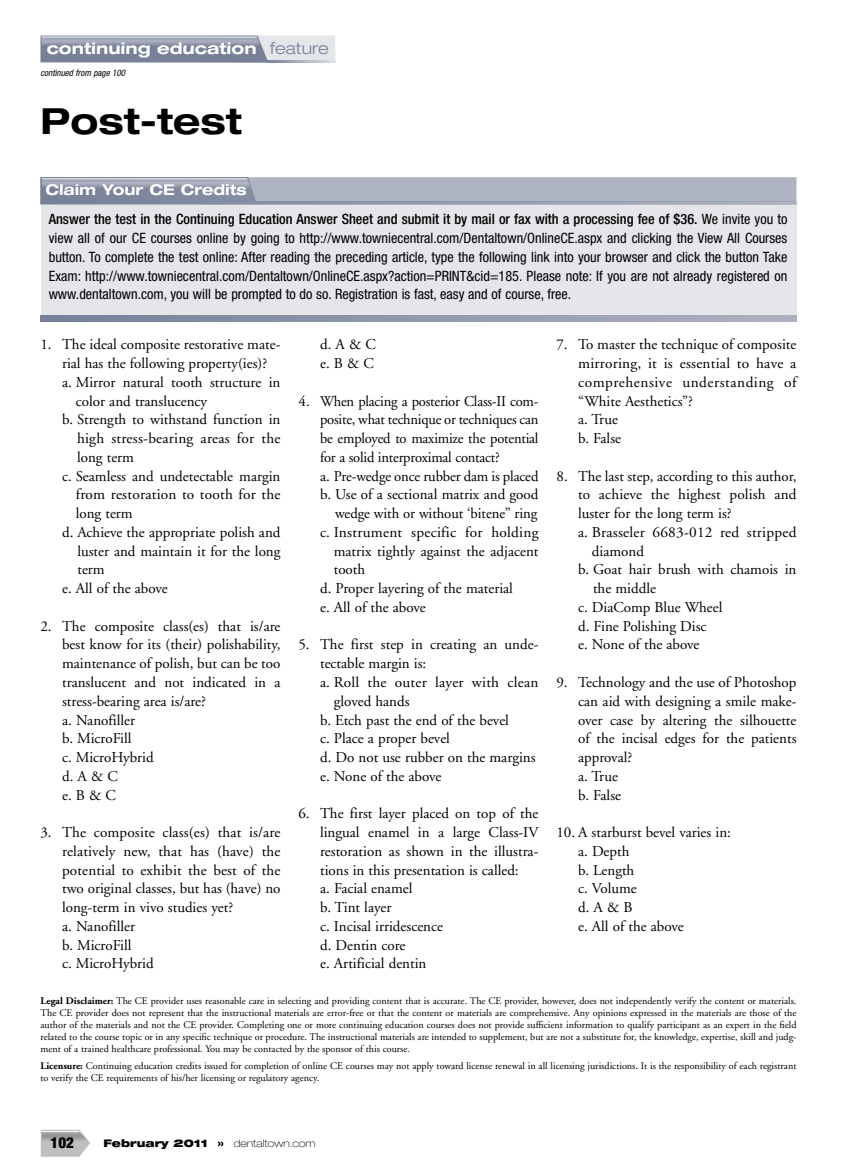
<style>
.page{position:relative;width:864px;height:1175px;background:#fff}
.page>*{position:absolute;margin:0;border:0;box-sizing:border-box;transform-origin:0 0}
.t1{font:700 expanded 36px "Helvetica Neue";color:#000}
.t2{font:700 expanded 16.5px "Helvetica Neue";color:#fff}
.t3{font:15px/18.8px "Adobe Garamond";color:#000}
.t4{font:700 expanded 15px "Helvetica Neue";color:#fff}
.t5{font:900 condensed 15px "Helvetica Neue";color:#000}
.t6{font:condensed 14.25px/18.8px "Helvetica Neue";color:#000;text-align:justify}
.t7{font:100 expanded 10.5px "Helvetica Neue";color:#000}
.t8{font:10.2px/12px "Adobe Garamond";color:#000;text-align:justify}
.t9{font:italic condensed 9px "Helvetica Neue";color:#000}
.s1{font-weight:300;color:#778097}
.s2{font-weight:500}
.s3{font-weight:700}
.s4{font-weight:900}
</style>
<div class="page">
<svg style="left:41px;top:1129px;width:49px;height:27px"></svg>
<svg style="left:40px;top:35px;width:295px;height:28px;background:#a2a9b8"></svg>
<img style="left:41px;top:36px;width:220px;height:11px">
<img style="left:47px;top:42px;width:174px;height:5px">
<svg style="left:267px;top:60px;width:68px;height:3px"></svg>
<img style="left:42px;top:1131px;width:46px;height:11px">
<hr style="left:42px;top:37px;width:215px;height:1px;background:#fff">
<hr style="left:41px;top:1131px;width:38px;height:1px;background:#fff">
<div style="left:41px;top:203px;width:755px;height:118px;background:#e4e6ea"></div>
<svg style="left:41px;top:177px;width:755px;height:27px;background:#a3a9b9"></svg>
<svg style="left:40px;top:316px;width:756px;height:5px;background:#9198ab"></svg>
<img style="left:42px;top:178px;width:209px;height:11px">
<img style="left:46px;top:184px;width:198px;height:5px">
<hr style="left:42px;top:179px;width:205px;height:1px;background:#fff">
<p class="t2" style="left:47px;top:42px;width:284px">continuing education <span class="s1">feature</span></p>
<p class="t9" style="left:40px;top:69px;width:88px">continued from page 100</p>
<h1 class="t1" style="left:40px;top:108px;width:203px">Post-test</h1>
<p class="t4" style="left:46px;top:184px;width:203px">Claim Your CE Credits</p>
<p class="t6" style="left:49px;top:211px;width:740px"><span class="s2">Answer the test in the Continuing Education Answer Sheet and submit it by mail or fax with a processing fee of $36.</span> We invite you to view all of our CE courses online by going to http://www.towniecentral.com/Dentaltown/OnlineCE.aspx and clicking the View All Courses button. To complete the test online: After reading the preceding article, type the following link into your browser and click the button Take Exam: http://www.towniecentral.com/Dentaltown/OnlineCE.aspx?action=PRINT&amp;cid=185. Please note: If you are not already registered on www.dentaltown.com, you will be prompted to do so. Registration is fast, easy and of course, free.</p>
<p class="t3" style="left:40px;top:336px;width:242px">1. The ideal composite restorative mate-</p>
<p class="t3" style="left:62px;top:355px;width:207px">rial has the following property(ies)?</p>
<p class="t3" style="left:62px;top:374px;width:220px">a. Mirror natural tooth structure in</p>
<p class="t3" style="left:76px;top:393px;width:133px">color and translucency</p>
<p class="t3" style="left:62px;top:411px;width:220px">b. Strength to withstand function in</p>
<p class="t3" style="left:77px;top:430px;width:205px">high stress-bearing areas for the</p>
<p class="t3" style="left:77px;top:449px;width:59px">long term</p>
<p class="t3" style="left:62px;top:468px;width:220px">c. Seamless and undetectable margin</p>
<p class="t3" style="left:76px;top:486px;width:206px">from restoration to tooth for the</p>
<p class="t3" style="left:76px;top:505px;width:58px">long term</p>
<p class="t3" style="left:62px;top:524px;width:220px">d. Achieve the appropriate polish and</p>
<p class="t3" style="left:77px;top:543px;width:205px">luster and maintain it for the long</p>
<p class="t3" style="left:77px;top:561px;width:29px">term</p>
<p class="t3" style="left:62px;top:580px;width:107px">e. All of the above</p>
<p class="t3" style="left:62px;top:618px;width:220px;text-indent:-22px">2. The composite class(es) that is/are best know for its (their) polishability, maintenance of polish, but can be too translucent and not indicated in a stress-bearing area is/are?<br>a. Nanofiller<br>b. MicroFill<br>c. MicroHybrid<br>d. A &amp; C<br>e. B &amp; C</p>
<p class="t3" style="left:62px;top:824px;width:220px;text-indent:-22px">3. The composite class(es) that is/are relatively new, that has (have) the potential to exhibit the best of the two original classes, but has (have) no long-term in vivo studies yet?<br>a. Nanofiller<br>b. MicroFill<br>c. MicroHybrid</p>
<p class="t3" style="left:320px;top:336px;width:57px">d. A &amp; C e. B &amp; C</p>
<p class="t3" style="left:299px;top:393px;width:242px">4. When placing a posterior Class-II com-</p>
<p class="t3" style="left:320px;top:411px;width:220px">posite, what technique or techniques can</p>
<p class="t3" style="left:320px;top:430px;width:220px">be employed to maximize the potential</p>
<p class="t3" style="left:320px;top:449px;width:181px">for a solid interproximal contact?</p>
<p class="t3" style="left:320px;top:468px;width:220px">a. Pre-wedge once rubber dam is placed</p>
<p class="t3" style="left:320px;top:486px;width:220px">b. Use of a sectional matrix and good</p>
<p class="t3" style="left:335px;top:505px;width:204px">wedge with or without ‘bitene” ring</p>
<p class="t3" style="left:320px;top:524px;width:220px">c. Instrument specific for holding</p>
<p class="t3" style="left:334px;top:543px;width:206px">matrix tightly against the adjacent</p>
<p class="t3" style="left:334px;top:561px;width:33px">tooth</p>
<p class="t3" style="left:320px;top:580px;width:194px">d. Proper layering of the material</p>
<p class="t3" style="left:320px;top:599px;width:107px">e. All of the above</p>
<p class="t3" style="left:298px;top:636px;width:242px">5. The first step in creating an unde-</p>
<p class="t3" style="left:320px;top:655px;width:108px">tectable margin is:</p>
<p class="t3" style="left:320px;top:674px;width:220px">a. Roll the outer layer with clean</p>
<p class="t3" style="left:334px;top:693px;width:77px">gloved hands</p>
<p class="t3" style="left:320px;top:711px;width:190px">b. Etch past the end of the bevel</p>
<p class="t3" style="left:320px;top:730px;width:131px">c. Place a proper bevel</p>
<p class="t3" style="left:320px;top:749px;width:217px">d. Do not use rubber on the margins</p>
<p class="t3" style="left:320px;top:768px;width:123px">e. None of the above</p>
<p class="t3" style="left:320px;top:805px;width:220px;text-indent:-22px">6. The first layer placed on top of the lingual enamel in a large Class-IV restoration as shown in the illustra&shy;tions in this presentation is called:<br>a. Facial enamel<br>b. Tint layer<br>c. Incisal irridescence<br>d. Dentin core<br>e. Artificial dentin</p>
<p class="t3" style="left:578px;top:336px;width:220px;text-indent:-22px">7. To master the technique of composite mirroring, it is essential to have a comprehensive understanding of “White Aesthetics”?<br>a. True<br>b. False</p>
<p class="t3" style="left:556px;top:468px;width:242px">8. The last step, according to this author,</p>
<p class="t3" style="left:578px;top:486px;width:220px">to achieve the highest polish and</p>
<p class="t3" style="left:578px;top:505px;width:155px">luster for the long term is?</p>
<p class="t3" style="left:578px;top:524px;width:220px">a. Brasseler 6683-012 red stripped</p>
<p class="t3" style="left:592px;top:543px;width:54px">diamond</p>
<p class="t3" style="left:578px;top:561px;width:220px">b. Goat hair brush with chamois in</p>
<p class="t3" style="left:593px;top:580px;width:64px">the middle</p>
<p class="t3" style="left:578px;top:599px;width:146px">c. DiaComp Blue Wheel</p>
<p class="t3" style="left:578px;top:618px;width:130px">d. Fine Polishing Disc</p>
<p class="t3" style="left:578px;top:636px;width:123px">e. None of the above</p>
<p class="t3" style="left:578px;top:674px;width:220px;text-indent:-22px">9. Technology and the use of Photoshop can aid with designing a smile make&shy;over case by altering the silhouette of the incisal edges for the patients approval?<br>a. True<br>b. False</p>
<p class="t3" style="left:578px;top:824px;width:154px;text-indent:-22px">10. A starburst bevel varies in: a. Depth<br>b. Length<br>c. Volume<br>d. A &amp; B<br>e. All of the above</p>
<p class="t8" style="left:40px;top:995px;width:758px"><span class="s3">Legal Disclaimer:</span> The CE provider uses reasonable care in selecting and providing content that is accurate. The CE provider, however, does not independently verify the content or materials.<br>The CE provider does not represent that the instructional materials are error-free or that the content or materials are comprehensive. Any opinions expressed in the materials are those of the author of the materials and not the CE provider. Completing one or more continuing education courses does not provide sufficient information to qualify participant as an expert in the field related to the course topic or in any specific technique or procedure. The instructional materials are intended to supplement, but are not a substitute for, the knowledge, expertise, skill and judg&shy;ment of a trained healthcare professional. You may be contacted by the sponsor of this course.</p>
<p class="t8" style="left:40px;top:1060px;width:758px"><span class="s3">Licensure:</span> Continuing education credits issued for completion of online CE courses may not apply toward license renewal in all licensing jurisdictions. It is the responsibility of each registrant to verify the CE requirements of his/her licensing or regulatory agency.</p>
<p class="t5" style="left:51px;top:1137px;width:25px">102</p>
<p class="t7" style="left:104px;top:1139px;width:213px"><span class="s4">February 2011 »</span> dentaltown.com</p>
</div>
